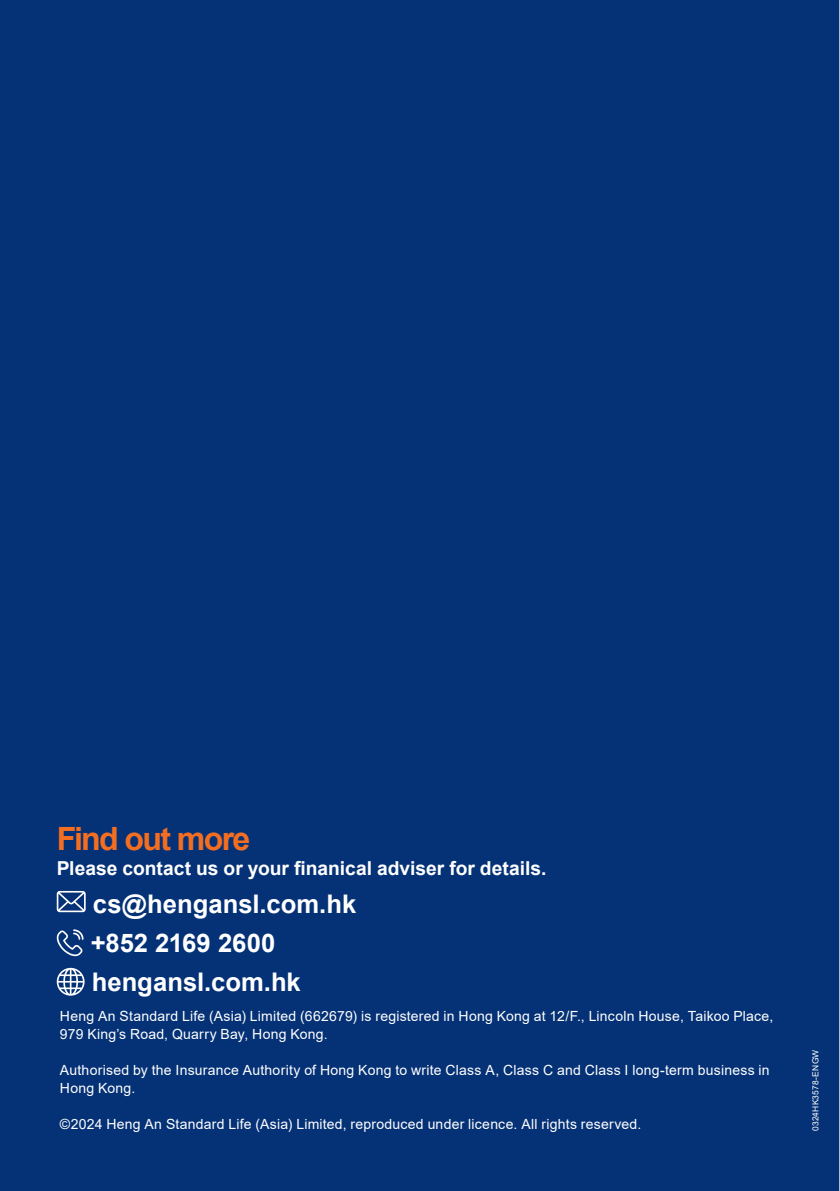
<style>
.page{position:relative;width:840px;height:1191px;background:#fff}
.page>*{position:absolute;margin:0;border:0;box-sizing:border-box;transform-origin:0 0}
.t1{font:700 32px "Arial";letter-spacing:-.05em;color:#f36e21}
.t2{font:700 25.6px/38.8px "Arial";color:#fff}
.t3{font:700 19.2px "Arial";color:#fff}
.t4{font:14px/18px "Arial";letter-spacing:.015em;color:#fff}
.t5{font:8.4px "Arial";letter-spacing:.015em;color:#fff}
</style>
<div class="page">
<div style="left:0;top:0;width:839px;height:1191px;background:#053276"></div>
<svg style="left:57px;top:891px;width:29px;height:21px"></svg>
<svg style="left:55px;top:929px;width:28px;height:27px"></svg>
<svg style="left:57px;top:968px;width:27px;height:27px"></svg>
<h1 class="t1" style="left:57px;top:816px;width:195px">Find out more</h1>
<h3 class="t3" style="left:57px;top:855px;width:491px">Please contact us or your finanical adviser for details.</h3>
<h2 class="t2" style="left:91px;top:885px;width:267px">cs@hengansl.com.hk +852 2169 2600 hengansl.com.hk</h2>
<p class="t4" style="left:60px;top:1007px;width:714px">Heng An Standard Life (Asia) Limited (662679) is registered in Hong Kong at 12/F., Lincoln House, Taikoo Place,<br>979 King’s Road, Quarry Bay, Hong Kong.</p>
<p class="t4" style="left:60px;top:1061px;width:710px">Authorised by the Insurance Authority of Hong Kong to write Class A, Class C and Class I long-term business in<br>Hong Kong.</p>
<p class="t4" style="left:60px;top:1115px;width:582px">©2024 Heng An Standard Life (Asia) Limited, reproduced under licence. All rights reserved.</p>
<p class="t5" style="left:809px;top:1131px;width:83px;rotate:-90deg">0324HK3578-ENGW</p>
</div>
